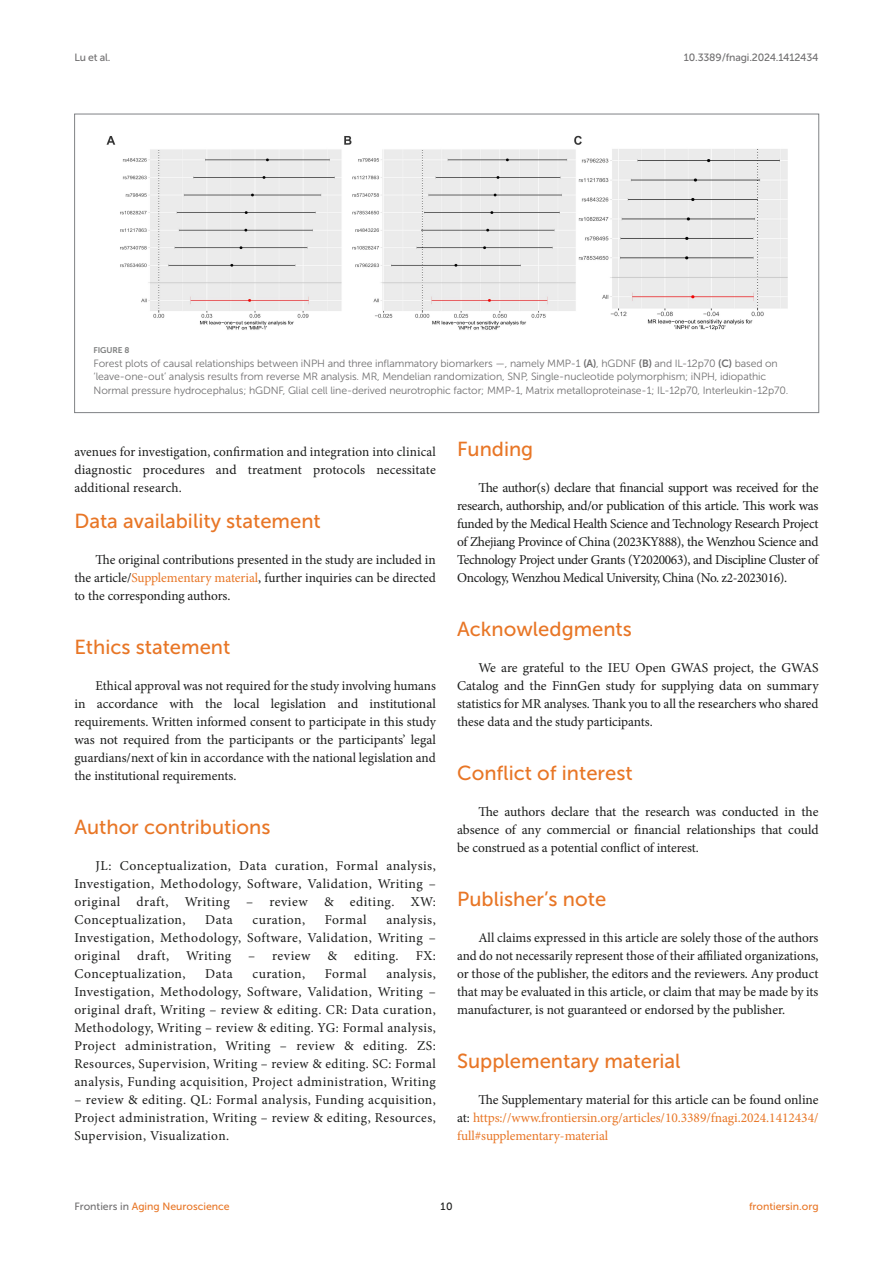
<style>
.page{position:relative;width:893px;height:1263px;background:#fff}
.page>*{position:absolute;margin:0;border:0;box-sizing:border-box;transform-origin:0 0}
.HEAD_1{font:20.25px "Museo Sans 500";color:#e87626}
.TEXT_FLUSH{font:13.5px/18px "Minion Pro";letter-spacing:.005em;color:#1b1c1b;text-align:justify}
.TEXT_FLUSH-2{font:13.5px/18px "Minion Pro";letter-spacing:-.005em;color:#e87626;text-align:justify}
.TEXT_FLUSH-3{font:13.5px "Minion Pro";letter-spacing:.035em;color:#1b1c1b}
.TEXT_FLUSH-4{font:13.5px "Minion Pro";letter-spacing:.03em;color:#1b1c1b}
.FIG_LEG{font:10.5px/13.5px "Museo Sans 300";letter-spacing:-.01em;color:#706f70}
.t1{font:10.5px "Museo Sans 500";color:#e87626}
.t2{font:10.5px "Museo Sans 500";letter-spacing:-.015em;color:#706f70}
.t3{font:10.5px "Museo Sans 500";color:#1b1c1b}
.FIG_HD{font:8.25px "Museo Sans 700";letter-spacing:-.01em;color:#7e7f7f}
.s1{font-family:"Museo Sans 700"}
.s2{color:#e87626}
.s3{color:#1b1c1b}
.s4{color:#706f70}
</style>
<div class="page">
<img style="left:106px;top:135px;width:682px;height:196px">
<p class="t2" style="left:74px;top:51px;width:38px">Lu et al.</p>
<p class="t2" style="left:684px;top:51px;width:136px">10.3389/fnagi.2024.1412434</p>
<p class="FIG_HD" style="left:94px;top:346px;width:37px">FIGURE 8</p>
<p class="FIG_LEG" style="left:94px;top:356px;width:696px">Forest plots of causal relationships between iNPH and three inflammatory biomarkers —, namely MMP-1 <span class="s1">(A)</span>, hGDNF <span class="s1">(B)</span> and IL-12p70 <span class="s1">(C)</span> based on ‘leave-one-out’ analysis results from reverse MR analysis. MR, Mendelian randomization, SNP, Single-nucleotide polymorphism; iNPH, idiopathic<br>Normal pressure hydrocephalus; hGDNF, Glial cell line-derived neurotrophic factor; MMP-1, Matrix metalloproteinase-1; IL-12p70, Interleukin-12p70.</p>
<p class="TEXT_FLUSH" style="left:74px;top:443px;width:363px">avenues for investigation, confirmation and integration into clinical diagnostic procedures and treatment protocols necessitate additional research.</p>
<p class="HEAD_1" style="left:74px;top:510px;width:248px">Data availability statement</p>
<p class="TEXT_FLUSH" style="left:74px;top:551px;width:363px;text-indent:21px">The original contributions presented in the study are included in the article/<span class="s2">Supplementary material</span>, further inquiries can be directed to the corresponding authors.</p>
<p class="HEAD_1" style="left:74px;top:636px;width:158px">Ethics statement</p>
<p class="TEXT_FLUSH" style="left:74px;top:677px;width:363px;text-indent:21px">Ethical approval was not required for the study involving humans in accordance with the local legislation and institutional requirements. Written informed consent to participate in this study was not required from the participants or the participants’ legal guardians/next of kin in accordance with the national legislation and the institutional requirements.</p>
<p class="HEAD_1" style="left:74px;top:816px;width:197px">Author contributions</p>
<p class="TEXT_FLUSH" style="left:74px;top:857px;width:363px;text-indent:21px">JL: Conceptualization, Data curation, Formal analysis, Investigation, Methodology, Software, Validation, Writing – original draft, Writing – review &amp; editing. XW:<br>Conceptualization,</p>
<p class="TEXT_FLUSH" style="left:74px;top:911px;width:363px;text-indent:312px">analysis, Investigation, Methodology, Software, Validation, Writing – original</p>
<p class="TEXT_FLUSH" style="left:205px;top:911px;width:29px">Data</p>
<p class="TEXT_FLUSH-3" style="left:252px;top:911px;width:54px">curation,</p>
<p class="TEXT_FLUSH" style="left:325px;top:911px;width:43px">Formal</p>
<p class="TEXT_FLUSH" style="left:137px;top:947px;width:33px">draft,</p>
<p class="TEXT_FLUSH-4" style="left:186px;top:947px;width:47px">Writing</p>
<p class="TEXT_FLUSH" style="left:248px;top:947px;width:64px">– review</p>
<p class="TEXT_FLUSH" style="left:327px;top:947px;width:11px">&amp;</p>
<p class="TEXT_FLUSH-3" style="left:354px;top:947px;width:46px">editing.</p>
<p class="TEXT_FLUSH" style="left:416px;top:947px;width:22px">FX:</p>
<p class="TEXT_FLUSH-3" style="left:74px;top:965px;width:113px">Conceptualization,</p>
<p class="TEXT_FLUSH" style="left:205px;top:965px;width:29px">Data</p>
<p class="TEXT_FLUSH-3" style="left:252px;top:965px;width:54px">curation,</p>
<p class="TEXT_FLUSH" style="left:325px;top:965px;width:43px">Formal</p>
<p class="TEXT_FLUSH" style="left:74px;top:965px;width:363px;text-indent:312px">analysis, Investigation, Methodology, Software, Validation, Writing – original draft, Writing – review &amp; editing. CR: Data curation, Methodology, Writing – review &amp; editing. YG: Formal analysis, Project administration, Writing – review &amp; editing. ZS:<br>Resources, Supervision, Writing – review &amp; editing. SC: Formal analysis, Funding acquisition, Project administration, Writing</p>
<p class="TEXT_FLUSH" style="left:74px;top:1091px;width:363px">– review &amp; editing. QL: Formal analysis, Funding acquisition, Project administration, Writing – review &amp; editing, Resources, Supervision, Visualization.</p>
<p class="HEAD_1" style="left:457px;top:438px;width:78px">Funding</p>
<p class="TEXT_FLUSH" style="left:457px;top:479px;width:363px;text-indent:21px">The author(s) declare that financial support was received for the research, authorship, and/or publication of this article. This work was funded by the Medical Health Science and Technology Research Project of Zhejiang Province of China (2023KY888), the Wenzhou Science and Technology Project under Grants (Y2020063), and Discipline Cluster of Oncology, Wenzhou Medical University, China (No. z2-2023016).</p>
<p class="HEAD_1" style="left:457px;top:618px;width:176px">Acknowledgments</p>
<p class="TEXT_FLUSH" style="left:457px;top:659px;width:363px;text-indent:21px">We are grateful to the IEU Open GWAS project, the GWAS Catalog and the FinnGen study for supplying data on summary statistics for MR analyses. Thank you to all the researchers who shared these data and the study participants.</p>
<p class="HEAD_1" style="left:457px;top:762px;width:177px">Conflict of interest</p>
<p class="TEXT_FLUSH" style="left:457px;top:803px;width:363px;text-indent:21px">The authors declare that the research was conducted in the absence of any commercial or financial relationships that could be construed as a potential conflict of interest.</p>
<p class="HEAD_1" style="left:457px;top:888px;width:151px">Publisher’s note</p>
<p class="TEXT_FLUSH" style="left:457px;top:929px;width:363px;text-indent:21px">All claims expressed in this article are solely those of the authors and do not necessarily represent those of their affiliated organizations, or those of the publisher, the editors and the reviewers. Any product that may be evaluated in this article, or claim that may be made by its manufacturer, is not guaranteed or endorsed by the publisher.</p>
<p class="HEAD_1" style="left:457px;top:1050px;width:225px">Supplementary material</p>
<p class="TEXT_FLUSH-2" style="left:457px;top:1091px;width:363px;text-indent:21px"><span class="s3">The Supplementary material for this article can be found online at:</span> https://www.frontiersin.org/articles/10.3389/fnagi.2024.1412434/ full#supplementary-material</p>
<p class="t1" style="left:74px;top:1200px;width:157px"><span class="s4">Frontiers in</span> Aging Neuroscience</p>
<p class="t3" style="left:440px;top:1200px;width:14px">10</p>
<p class="t1" style="left:749px;top:1200px;width:71px">frontiersin.org</p>
</div>
